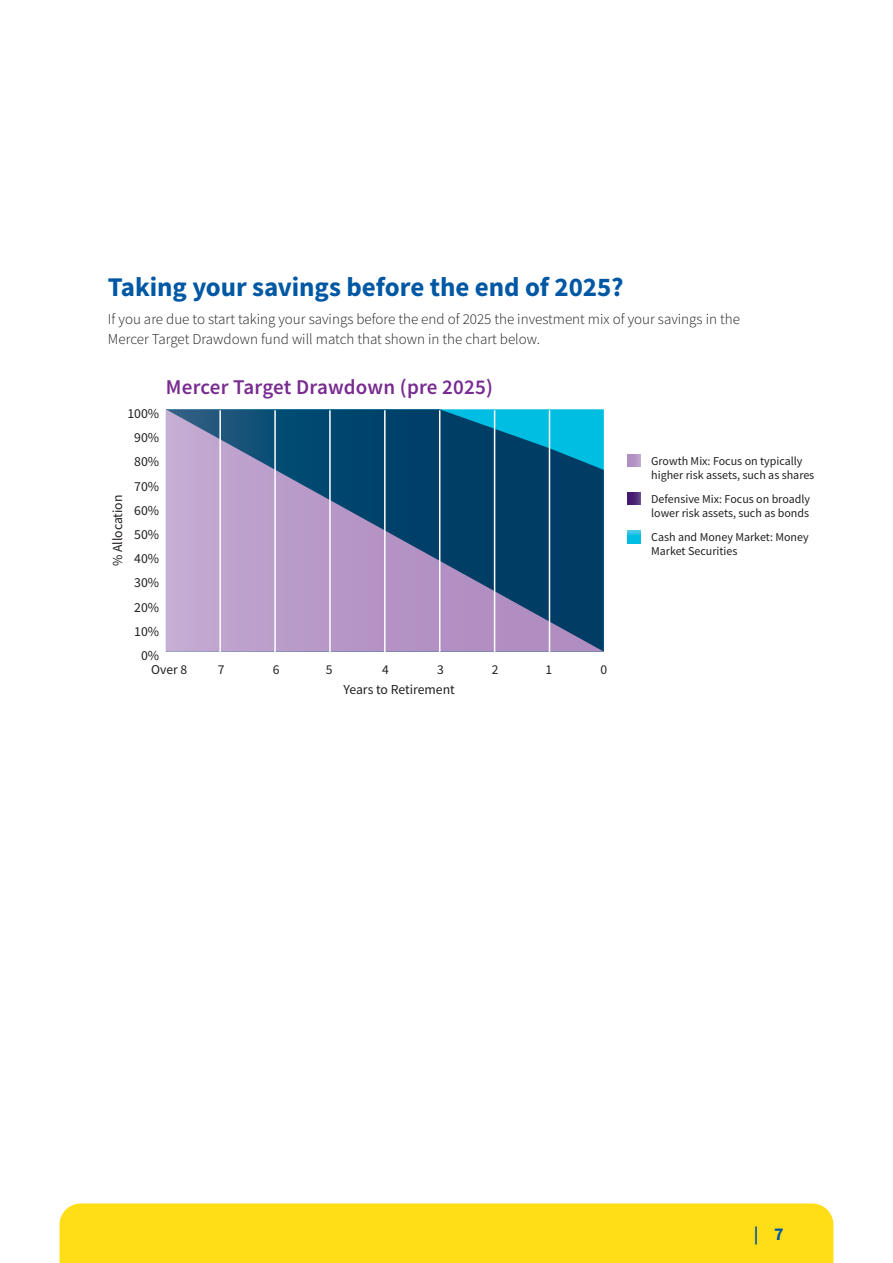
<style>
.page{position:relative;width:893px;height:1263px;background:#fff}
.page>*{position:absolute;margin:0;border:0;box-sizing:border-box;transform-origin:0 0}
.t1{font:700 27px "Source Sans Pro";letter-spacing:-.005em;color:#0058a4}
.t2{font:600 21px "Source Sans Pro";letter-spacing:.01em;color:#782b90}
.t3{font:700 18px "Source Sans Pro";color:#0058a4}
.t4{font:300 15px/20.2px "Source Sans Pro";color:#231f20}
.t5{font:13.8px "Source Sans Pro";color:#231f20}
.t6{font:13.5px "Source Sans Pro";color:#231f20}
.t7{font:12px/14.4px "Source Sans Pro";color:#231f20}
</style>
<div class="page">
<div style="left:60px;top:1203px;width:773px;height:60px;background:#ffde17"></div>
<svg style="left:627px;top:530px;width:13px;height:13px"></svg>
<svg style="left:627px;top:492px;width:13px;height:13px"></svg>
<svg style="left:627px;top:454px;width:13px;height:13px"></svg>
<svg style="left:166px;top:409px;width:438px;height:243px"></svg>
<hr style="left:219px;top:410px;width:2px;height:243px;background:#fff">
<hr style="left:274px;top:410px;width:2px;height:243px;background:#fff">
<hr style="left:329px;top:410px;width:2px;height:243px;background:#fff">
<hr style="left:384px;top:410px;width:2px;height:243px;background:#fff">
<hr style="left:439px;top:410px;width:1px;height:243px;background:#fff">
<hr style="left:494px;top:410px;width:1px;height:243px;background:#fff">
<hr style="left:549px;top:410px;width:1px;height:243px;background:#fff">
<h1 class="t1" style="left:108px;top:269px;width:517px">Taking your savings before the end of 2025?</h1>
<p class="t4" style="left:108px;top:308px;width:633px">If you are due to start taking your savings before the end of 2025 the investment mix of your savings in the<br>Mercer Target Drawdown fund will match that shown in the chart below.</p>
<p class="t5" style="left:127px;top:404px;width:33px">100%</p>
<p class="t5" style="left:134px;top:429px;width:26px">90%</p>
<p class="t5" style="left:134px;top:453px;width:26px">80%</p>
<p class="t5" style="left:109px;top:566px;width:73px;rotate:-90deg">% Allocation</p>
<p class="t5" style="left:134px;top:477px;width:26px">70%</p>
<p class="t5" style="left:134px;top:501px;width:26px">60%</p>
<p class="t5" style="left:134px;top:526px;width:26px">50%</p>
<p class="t5" style="left:134px;top:550px;width:26px">40%</p>
<p class="t5" style="left:134px;top:574px;width:26px">30%</p>
<p class="t5" style="left:134px;top:598px;width:26px">20%</p>
<p class="t5" style="left:134px;top:622px;width:26px">10%</p>
<p class="t5" style="left:141px;top:647px;width:20px">0%</p>
<h2 class="t2" style="left:166px;top:373px;width:329px">Mercer Target Drawdown (pre 2025)</h2>
<p class="t6" style="left:151px;top:661px;width:38px">Over 8</p>
<p class="t6" style="left:218px;top:661px;width:8px">7</p>
<p class="t6" style="left:273px;top:661px;width:8px">6</p>
<p class="t6" style="left:326px;top:661px;width:8px">5</p>
<p class="t6" style="left:382px;top:661px;width:8px">4</p>
<p class="t6" style="left:437px;top:661px;width:8px">3</p>
<p class="t6" style="left:492px;top:661px;width:8px">2</p>
<p class="t6" style="left:546px;top:661px;width:8px">1</p>
<p class="t6" style="left:601px;top:661px;width:8px">0</p>
<p class="t5" style="left:343px;top:681px;width:113px">Years to Retirement</p>
<p class="t7" style="left:651px;top:454px;width:165px">Growth Mix: Focus on typically higher risk assets, such as shares</p>
<p class="t7" style="left:651px;top:492px;width:160px">Defensive Mix: Focus on broadly lower risk assets, such as bonds</p>
<p class="t7" style="left:651px;top:529px;width:159px">Cash and Money Market: Money<br>Market Securities</p>
<h3 class="t3" style="left:754px;top:1222px;width:31px">| 7</h3>
</div>
